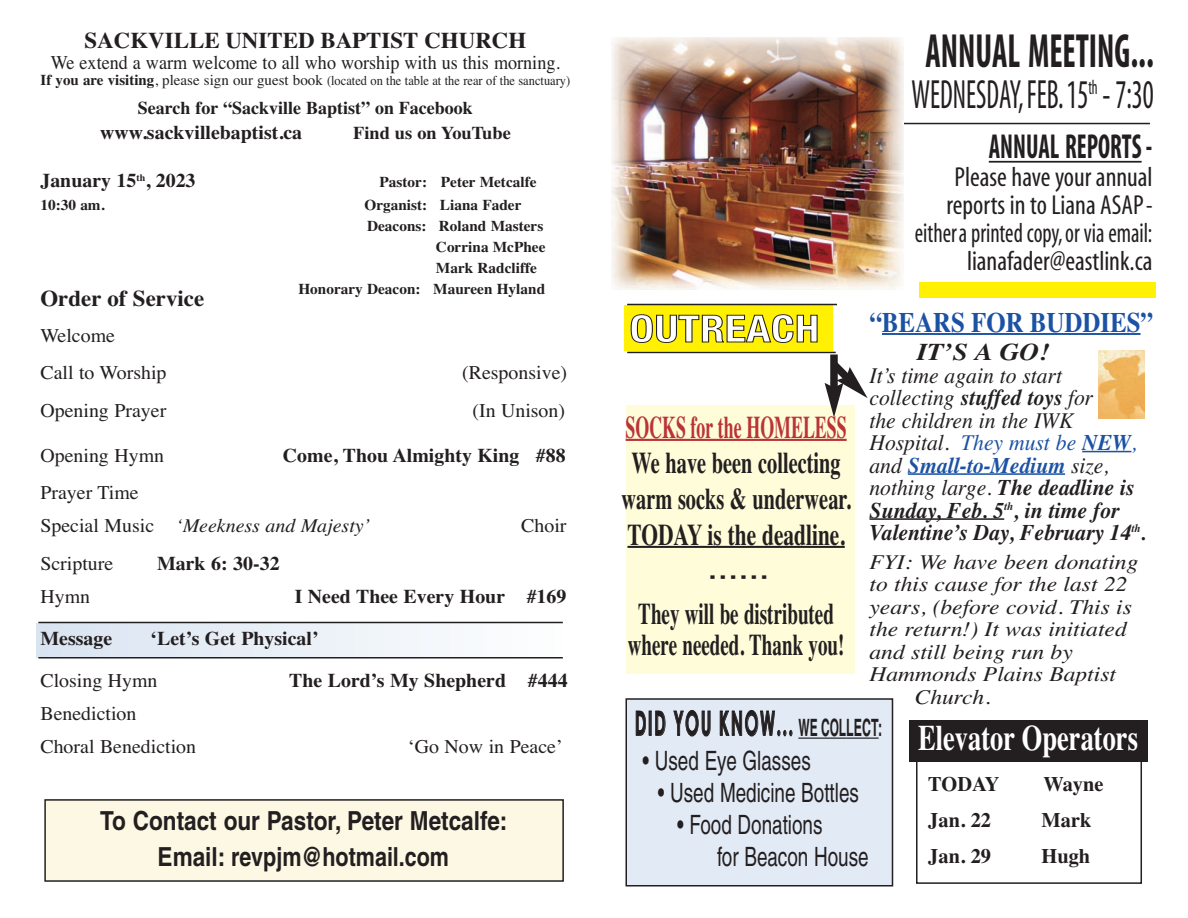
<style>
.page{position:relative;width:1188px;height:918px;background:#fff}
.page>*{position:absolute;margin:0;border:0;box-sizing:border-box;transform-origin:0 0}
.t1{font:700 condensed 48.3px "Myriad";color:#231f20;scale:.7 1}
.t2{font:condensed 40.95px "Myriad";color:#231f20;scale:.7 1}
.t3{font:700 condensed 37.5px "Helvetica Neue";letter-spacing:.01em;color:#fff;scale:1.17 1}
.t4{font:700 35.85px "Times";color:#fff;scale:.74 1}
.t5{font:700 condensed 34.8px "Myriad";color:#231f20;scale:.72 1}
.t6{font:700 33.45px "Century Gothic";letter-spacing:.085em;color:#231f20;scale:.5 1}
.t7{font:700 31.5px "Times";color:#ba3338;scale:.57 1}
.t8{font:700 30.15px/35.7px "Times";color:#231f20;text-align:center;scale:.68 1}
.t9{font:700 30.15px/39.3px "Times";color:#231f20;text-align:center;scale:.57 1}
.t10{font:700 30.15px "Times";color:#231f20;scale:.63 1}
.t11{font:700 28.2px "Times";color:#1c52a4;scale:.88 1}
.t12{font:condensed 27.6px/27.9px "Myriad";color:#231f20;text-align:right}
.t13{font:26.55px/32px "Helvetica";color:#231f20;scale:.71 1}
.t14{font:700 26.25px/35.4px "Helvetica";color:#231f20;text-align:center;scale:.86 1}
.t15{font:italic 700 24.15px "Times";color:#231f20;scale:1.13 1}
.t16{font:italic 22.5px/22.5px "Times";color:#231f20;scale:.96 1}
.t17{font:700 22.5px "Times";color:#231f20}
.t18{font:italic 21px "Times";color:#231f20;scale:1.12 1}
.t19{font:700 20.7px "Times";color:#231f20}
.t20{font:19.5px/33px "Times";color:#231f20}
.t21{font:700 19.5px "Times";color:#231f20}
.t22{font:19.5px "Times";color:#231f20;scale:.93 1}
.t23{font:700 18px "Times";color:#231f20}
.t24{font:700 15px "Times";color:#231f20}
.t25{font:13.5px "Times";color:#231f20;scale:.92 1}
.s1{font-weight:700;font-size:15px}
.s2{font-size:15px}
.s3{font-style:italic}
.s4{font-weight:700}
.s5{color:#1c52a4}
.s6{font-weight:700;color:#1c52a4}
.s7{font-family:"Helvetica";font-size:23.85px}
</style>
<div class="page">
<div style="left:920px;top:282px;width:236px;height:16px;background:#fff101"></div>
<div style="left:36px;top:623px;width:529px;height:35px;background:linear-gradient(to right,#d9e4f1,#fefefe)"></div>
<hr style="left:38px;top:622px;width:525px;height:1px;background:#231f20">
<hr style="left:38px;top:657px;width:525px;height:1px;background:#231f20">
<div style="left:625px;top:305px;width:208px;height:46px;background:#fff101"></div>
<hr style="left:627px;top:352px;width:209px;height:1px;background:#231f20">
<hr style="left:627px;top:304px;width:210px;height:1px;background:#231f20">
<hr style="left:989px;top:161px;width:153px;height:2px;background:#231f20">
<hr style="left:903px;top:123px;width:247px;height:1px;background:#231f20">
<hr style="left:882px;top:333px;width:259px;height:2px;background:#1c52a4">
<hr style="left:1082px;top:451px;width:49px;height:1px;background:#1c52a4">
<hr style="left:908px;top:473px;width:157px;height:2px;background:#1c52a4">
<hr style="left:870px;top:518px;width:134px;height:2px;background:#231f20">
<div style="left:1098px;top:351px;width:47px;height:70px;background:linear-gradient(to right,#fff,#fff)"></div>
<img style="left:1098px;top:351px;width:47px;height:67px">
<div style="left:626px;top:405px;width:229px;height:269px;background:#fffcda"></div>
<hr style="left:626px;top:439px;width:221px;height:2px;background:#ba3338">
<hr style="left:628px;top:546px;width:217px;height:2px;background:#231f20">
<svg style="left:823px;top:353px;width:45px;height:64px"></svg>
<div style="left:45px;top:800px;width:518px;height:81px;background:#fcf8e3"></div>
<div style="left:44px;top:799px;width:520px;height:83px;border:2px solid #231f20"></div>
<div style="left:916px;top:760px;width:226px;height:124px;border:2px solid #231f20"></div>
<div style="left:909px;top:720px;width:239px;height:42px;background:#231f20"></div>
<div style="left:626px;top:699px;width:266px;height:187px;background:#e2eaf5"></div>
<div style="left:626px;top:698px;width:267px;height:189px;border:2px solid #231f20"></div>
<hr style="left:798px;top:738px;width:48px;height:1px;background:#231f20">
<hr style="left:846px;top:738px;width:33px;height:1px;background:#231f20">
<img style="left:612px;top:37px;width:291px;height:252px">
<p class="t17" style="left:84px;top:27px;width:443px">SACKVILLE UNITED BAPTIST CHURCH</p>
<p class="t22" style="left:51px;top:50px;width:549px">We extend a warm welcome to all who worship with us this morning.</p>
<p class="t25" style="left:41px;top:73px;width:577px"><span class="s1">If you are visiting</span><span class="s2">, please sign our guest book</span> (located on the table at the rear of the sanctuary)</p>
<p class="t23" style="left:138px;top:97px;width:337px">Search for “Sackville Baptist” on Facebook</p>
<p class="t21" style="left:100px;top:121px;width:204px">www.sackvillebaptist.ca</p>
<p class="t23" style="left:353px;top:122px;width:159px">Find us on YouTube</p>
<p class="t21" style="left:40px;top:169px;width:157px">January 15<sup>th</sup>, 2023</p>
<p class="t24" style="left:380px;top:173px;width:159px">Pastor: Peter Metcalfe</p>
<p class="t24" style="left:40px;top:196px;width:66px">10:30 am.</p>
<p class="t24" style="left:364px;top:196px;width:159px">Organist: Liana Fader</p>
<p class="t24" style="left:367px;top:217px;width:178px">Deacons: Roland Masters</p>
<p class="t24" style="left:436px;top:238px;width:111px">Corrina McPhee</p>
<p class="t24" style="left:436px;top:259px;width:103px">Mark Radcliffe</p>
<p class="t24" style="left:298px;top:280px;width:248px">Honorary Deacon: Maureen Hyland</p>
<p class="t17" style="left:40px;top:285px;width:165px">Order of Service</p>
<p class="t20" style="left:40px;top:316px;width:128px;line-height:37.5px">Welcome<br>Call to Worship</p>
<p class="t20" style="left:462px;top:356px;width:106px">(Responsive)</p>
<p class="t20" style="left:40px;top:393px;width:127px">Opening Prayer</p>
<p class="t20" style="left:472px;top:393px;width:94px">(In Unison)</p>
<p class="t20" style="left:40px;top:438px;width:125px">Opening Hymn</p>
<p class="t21" style="left:283px;top:443px;width:284px">Come, Thou Almighty King #88</p>
<p class="t20" style="left:40px;top:476px;width:331px">Prayer Time<br>Special Music <span class="s3">‘Meekness and Majesty’</span></p>
<p class="t20" style="left:521px;top:509px;width:47px">Choir</p>
<p class="t20" style="left:40px;top:546px;width:74px">Scripture</p>
<p class="t21" style="left:157px;top:551px;width:124px">Mark 6: 30-32</p>
<p class="t20" style="left:40px;top:579px;width:51px">Hymn</p>
<p class="t21" style="left:295px;top:584px;width:273px">I Need Thee Every Hour #169</p>
<p class="t21" style="left:40px;top:626px;width:73px">Message</p>
<p class="t21" style="left:151px;top:626px;width:170px">‘Let’s Get Physical’</p>
<p class="t20" style="left:40px;top:663px;width:119px">Closing Hymn</p>
<p class="t21" style="left:289px;top:668px;width:280px">The Lord’s My Shepherd #444</p>
<p class="t20" style="left:40px;top:696px;width:157px">Benediction<br>Choral Benediction</p>
<p class="t20" style="left:408px;top:729px;width:156px">‘Go Now in Peace’</p>
<p class="t14" style="left:100px;top:806px;width:475px">To Contact our Pastor, Peter Metcalfe:<br>Email: revpjm@hotmail.com</p>
<h1 class="t1" style="left:926px;top:34px;width:328px">ANNUAL MEETING...</h1>
<h2 class="t2" style="left:911px;top:80px;width:348px">WEDNESDAY,FEB.15<sup>th</sup> - 7:30</h2>
<h3 class="t3" style="left:630px;top:315px;width:164px">OUTREACH</h3>
<h3 class="t7" style="left:626px;top:408px;width:389px">SOCKS for the HOMELESS</h3>
<h3 class="t8" style="left:622px;top:445px;width:339px">We have been collecting warm socks &amp; underwear.<br>TODAY is the deadline.</h3>
<h3 class="t9" style="left:638px;top:554px;width:345px">------<br>They will be distributed</h3>
<h3 class="t10" style="left:628px;top:627px;width:346px">where needed. Thank you!</h3>
<h3 class="t5" style="left:989px;top:135px;width:229px">ANNUAL REPORTS -</h3>
<p class="t12" style="left:915px;top:165px;width:239px">Please have your annual reports in to Liana ASAP&shy;eithera printed copy,or via email: lianafader@eastlink.ca</p>
<p class="t11" style="left:870px;top:306px;width:324px">“BEARS FOR BUDDIES”</p>
<p class="t15" style="left:917px;top:338px;width:119px">IT’S A GO!</p>
<p class="t16" style="left:870px;top:364px;width:289px">It’s time again to start collecting <span class="s4">stuffed toys</span> for<br>the children in the IWK<br>Hospital. <span class="s5">They must be</span> <span class="s6">NEW</span><span class="s5">, </span>and <span class="s6">Small-to-Medium</span> size, nothing large. <span class="s4">The deadline is<br>Sunday, Feb. 5</span><sup>th</sup><span class="s4">, in time for<br>Valentine’s Day, February 14</span><sup>th</sup><span class="s4">.</span></p>
<p class="t18" style="left:870px;top:549px;width:242px">FYI: We have been donating</p>
<p class="t18" style="left:870px;top:572px;width:232px">to this cause for the last 22</p>
<p class="t18" style="left:870px;top:594px;width:236px">years, (before covid. This is</p>
<p class="t18" style="left:870px;top:617px;width:231px">the return!) It was initiated</p>
<p class="t18" style="left:870px;top:639px;width:183px">and still being run by</p>
<p class="t18" style="left:870px;top:662px;width:222px">Hammonds Plains Baptist</p>
<p class="t18" style="left:915px;top:684px;width:69px">Church.</p>
<h3 class="t6" style="left:635px;top:704px;width:496px">DID YOU KNOW... <span class="s7">WE COLLECT:</span></h3>
<p class="t13" style="left:642px;top:747px;width:239px">• Used Eye Glasses</p>
<p class="t13" style="left:658px;top:779px;width:285px">• Used Medicine Bottles</p>
<p class="t13" style="left:717px;top:811px;width:215px;text-indent:-40px">• Food Donations<br>for Beacon House</p>
<h3 class="t4" style="left:918px;top:717px;width:299px">Elevator Operators</h3>
<p class="t19" style="left:928px;top:772px;width:73px">TODAY</p>
<p class="t19" style="left:1043px;top:772px;width:62px">Wayne</p>
<p class="t19" style="left:928px;top:808px;width:64px">Jan. 22</p>
<p class="t19" style="left:1042px;top:808px;width:51px">Mark</p>
<p class="t19" style="left:928px;top:844px;width:64px">Jan. 29</p>
<p class="t19" style="left:1042px;top:844px;width:50px">Hugh</p>
</div>
